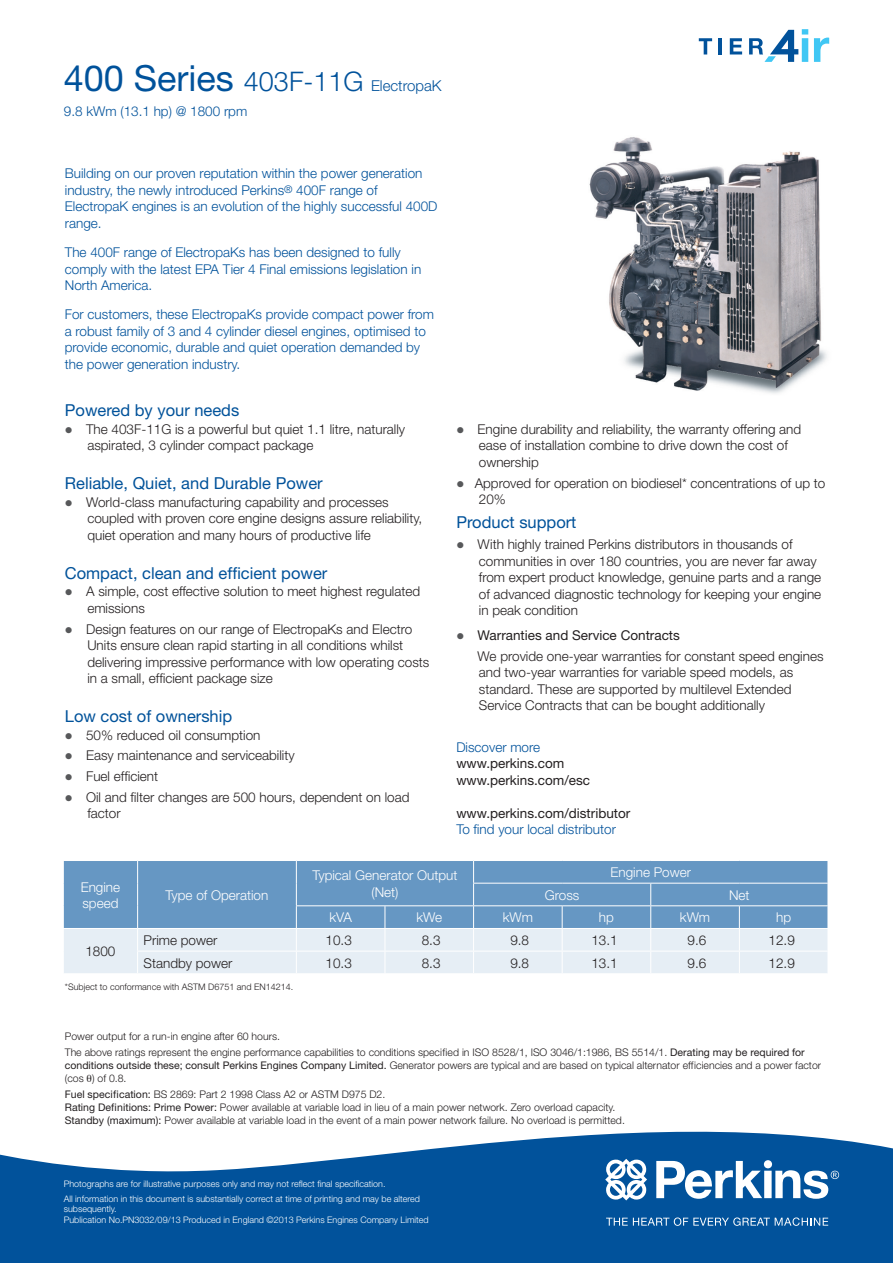
<style>
.page{position:relative;width:893px;height:1263px;background:#fff}
.page>*{position:absolute;margin:0;border:0;box-sizing:border-box;transform-origin:0 0}
.Benefits_Titles__blu{font:16.5px "Helvetica Neue";color:#01529a}
.Indent{font:16.5px "Helvetica Neue";color:#01529a}
.Title_-_Engine_Serie{font:300 15px "Helvetica Neue";color:#00529b}
.Indent-2{font:300 13.5px/16.5px "Helvetica Neue";color:#231f20}
.Body_Text_Blue{font:300 13.5px/16.5px "Helvetica Neue";color:#00529b}
.Body_Text_Black{font:300 13.5px/16.5px "Helvetica Neue";color:#fff}
.Body_Text_Black-2{font:300 13.5px "Helvetica Neue";color:#231f20}
.Body_Text_Black-3{font:13.5px "Helvetica Neue";color:#231f20}
.Indent-3{font:13.5px "Helvetica Neue";color:#231f20}
.Benefits_Titles__blu-2{font:300 13.5px "Helvetica Neue";color:#00529b}
.Body_Text_Black-4{font:300 10.5px/12.6px "Helvetica Neue";color:#231f20}
.t1{font:300 9px/15px "Helvetica Neue";color:#fff}
.Disclaimer_and_Pub_N{font:300 9px "Helvetica Neue";color:#231f20}
.s1{font-weight:400;font-size:36px}
.s2{font-size:27px}
.s3{font-size:10.5px}
.s4{color:#57585a}
.s5{font-weight:400}
</style>
<div class="page">
<svg style="left:0;top:1131px;width:893px;height:132px;fill:#01529b"></svg>
<svg style="left:606px;top:1217px;width:222px;height:9px;background:#437fb5"></svg>
<svg style="left:605px;top:1159px;width:42px;height:41px"></svg>
<svg style="left:656px;top:1160px;width:183px;height:39px"></svg>
<svg style="left:814px;top:38px;width:15px;height:24px"></svg>
<svg style="left:699px;top:38px;width:13px;height:16px"></svg>
<hr style="left:718px;top:38px;width:4px;height:16px;background:#01529b">
<svg style="left:730px;top:38px;width:12px;height:16px"></svg>
<svg style="left:749px;top:29px;width:59px;height:33px"></svg>
<svg style="left:63px;top:861px;width:765px;height:112px;background:#9cbbd8"></svg>
<img style="left:589px;top:137px;width:238px;height:257px">
<p class="Title_-_Engine_Serie" style="left:64px;top:76px;width:379px"><span class="s1">400 Series</span> <span class="s2">403F-11G</span> ElectropaK</p>
<p class="Body_Text_Blue" style="left:64px;top:102px;width:185px">9.8 kWm (13.1 hp) @ 1800 rpm</p>
<p class="Body_Text_Blue" style="left:65px;top:165px;width:374px">Building on our proven reputation within the power generation industry, the newly introduced Perkins<span class="s3">®</span> 400F range of ElectropaK engines is an evolution of the highly successful 400D range.</p>
<p class="Body_Text_Blue" style="left:65px;top:244px;width:358px">The 400F range of ElectropaKs has been designed to fully comply with the latest EPA Tier 4 Final emissions legislation in<br>North America.</p>
<p class="Body_Text_Blue" style="left:65px;top:306px;width:371px">For customers, these ElectropaKs provide compact power from a robust family of 3 and 4 cylinder diesel engines, optimised to provide economic, durable and quiet operation demanded by the power generation industry.</p>
<p class="Benefits_Titles__blu" style="left:65px;top:400px;width:176px">Powered by your needs</p>
<p class="Indent-2" style="left:87px;top:420px;width:319px;text-indent:-22px"><span class="s4">●</span> The 403F-11G is a powerful but quiet 1.1 litre, naturally aspirated, 3 cylinder compact package</p>
<p class="Benefits_Titles__blu" style="left:65px;top:473px;width:259px">Reliable, Quiet, and Durable Power</p>
<p class="Indent-2" style="left:87px;top:493px;width:336px;text-indent:-22px"><span class="s4">●</span> World-class manufacturing capability and processes coupled with proven core engine designs assure reliability, quiet operation and many hours of productive life</p>
<p class="Benefits_Titles__blu" style="left:65px;top:563px;width:264px">Compact, clean and efficient power</p>
<p class="Indent-2" style="left:87px;top:583px;width:334px;text-indent:-22px"><span class="s4">●</span> A simple, cost effective solution to meet highest regulated emissions</p>
<p class="Indent-2" style="left:87px;top:620px;width:344px;text-indent:-22px"><span class="s4">●</span> Design features on our range of ElectropaKs and Electro Units ensure clean rapid starting in all conditions whilst delivering impressive performance with low operating costs in a small, efficient package size</p>
<p class="Benefits_Titles__blu" style="left:65px;top:706px;width:169px">Low cost of ownership</p>
<p class="Indent-2" style="left:65px;top:726px;width:197px"><span class="s4">●</span> 50% reduced oil consumption</p>
<p class="Indent-2" style="left:65px;top:747px;width:231px"><span class="s4">●</span> Easy maintenance and serviceability</p>
<p class="Indent-2" style="left:65px;top:768px;width:95px"><span class="s4">●</span> Fuel efficient</p>
<p class="Indent-2" style="left:87px;top:788px;width:324px;text-indent:-22px"><span class="s4">●</span> Oil and filter changes are 500 hours, dependent on load factor</p>
<p class="Indent-2" style="left:479px;top:421px;width:324px;text-indent:-22px"><span class="s4">●</span> Engine durability and reliability, the warranty offering and ease of installation combine to drive down the cost of ownership</p>
<p class="Indent-2" style="left:479px;top:474px;width:348px;text-indent:-22px"><span class="s4">●</span> Approved for operation on biodiesel* concentrations of up to<br>20%</p>
<p class="Indent" style="left:456px;top:513px;width:122px">Product support</p>
<p class="Indent-2" style="left:479px;top:536px;width:344px;text-indent:-22px"><span class="s4">●</span> With highly trained Perkins distributors in thousands of communities in over 180 countries, you are never far away from expert product knowledge, genuine parts and a range of advanced diagnostic technology for keeping your engine in peak condition</p>
<p class="Indent-3" style="left:456px;top:627px;width:225px"><span class="s4">●</span> Warranties and Service Contracts</p>
<p class="Indent-2" style="left:478px;top:647px;width:347px">We provide one-year warranties for constant speed engines and two-year warranties for variable speed models, as standard. These are supported by multilevel Extended Service Contracts that can be bought additionally</p>
<p class="Body_Text_Blue" style="left:456px;top:738px;width:85px">Discover more</p>
<p class="Body_Text_Black-3" style="left:456px;top:755px;width:109px">www.perkins.com</p>
<p class="Body_Text_Black-3" style="left:456px;top:772px;width:135px">www.perkins.com/esc</p>
<p class="Body_Text_Black-3" style="left:456px;top:805px;width:175px">www.perkins.com/distributor</p>
<p class="Benefits_Titles__blu-2" style="left:456px;top:821px;width:161px">To find your local distributor</p>
<p class="Body_Text_Black" style="left:81px;top:878px;width:41px">Engine speed</p>
<p class="Body_Text_Black" style="left:166px;top:886px;width:104px">Type of Operation</p>
<p class="Body_Text_Black" style="left:312px;top:867px;width:147px;text-align:center">Typical Generator Output (Net)</p>
<p class="Body_Text_Black" style="left:610px;top:864px;width:82px">Engine Power</p>
<p class="Body_Text_Black" style="left:545px;top:886px;width:36px">Gross</p>
<p class="Body_Text_Black" style="left:729px;top:886px;width:22px">Net</p>
<p class="Body_Text_Black" style="left:329px;top:909px;width:24px">kVA</p>
<p class="Body_Text_Black" style="left:416px;top:909px;width:27px">kWe</p>
<p class="Body_Text_Black" style="left:503px;top:909px;width:32px">kWm</p>
<p class="Body_Text_Black" style="left:599px;top:909px;width:16px">hp</p>
<p class="Body_Text_Black" style="left:680px;top:909px;width:32px">kWm</p>
<p class="Body_Text_Black" style="left:776px;top:909px;width:16px">hp</p>
<p class="Body_Text_Black-2" style="left:85px;top:943px;width:32px">1800</p>
<p class="Body_Text_Black-2" style="left:144px;top:932px;width:75px">Prime power</p>
<p class="Body_Text_Black-2" style="left:326px;top:932px;width:28px">10.3</p>
<p class="Body_Text_Black-2" style="left:422px;top:932px;width:20px">8.3</p>
<p class="Body_Text_Black-2" style="left:510px;top:932px;width:20px">9.8</p>
<p class="Body_Text_Black-2" style="left:591px;top:932px;width:28px">13.1</p>
<p class="Body_Text_Black-2" style="left:687px;top:932px;width:20px">9.6</p>
<p class="Body_Text_Black-2" style="left:769px;top:932px;width:28px">12.9</p>
<p class="Body_Text_Black-2" style="left:144px;top:955px;width:90px">Standby power</p>
<p class="Body_Text_Black-2" style="left:326px;top:955px;width:28px">10.3</p>
<p class="Body_Text_Black-2" style="left:422px;top:955px;width:20px">8.3</p>
<p class="Body_Text_Black-2" style="left:510px;top:955px;width:20px">9.8</p>
<p class="Body_Text_Black-2" style="left:591px;top:955px;width:28px">13.1</p>
<p class="Body_Text_Black-2" style="left:687px;top:955px;width:20px">9.6</p>
<p class="Body_Text_Black-2" style="left:769px;top:955px;width:28px">12.9</p>
<p class="Disclaimer_and_Pub_N" style="left:65px;top:982px;width:230px">*Subject to conformance with ASTM D6751 and EN14214.</p>
<p class="Body_Text_Black-4" style="left:65px;top:1029px;width:217px">Power output for a run-in engine after 60 hours.</p>
<p class="Body_Text_Black-4" style="left:65px;top:1046px;width:758px">The above ratings represent the engine performance capabilities to conditions specified in ISO 8528/1, ISO 3046/1:1986, BS 5514/1. <span class="s5">Derating may be required for conditions outside these; consult Perkins Engines Company Limited.</span> Generator powers are typical and are based on typical alternator efficiencies and a power factor (cos ) of 0.8.</p>
<p class="Body_Text_Black-4" style="left:65px;top:1088px;width:322px"><span class="s5">Fuel specification:</span> BS 2869: Part 2 1998 Class A2 or ASTM D975 D2.</p>
<p class="Body_Text_Black-4" style="left:65px;top:1101px;width:552px"><span class="s5">Rating Definitions: Prime Power:</span> Power available at variable load in lieu of a main power network. Zero overload capacity.</p>
<p class="Body_Text_Black-4" style="left:65px;top:1113px;width:562px"><span class="s5">Standby (maximum):</span> Power available at variable load in the event of a main power network failure. No overload is permitted.</p>
<p class="t1" style="left:64px;top:1176px;width:358px">Photographs are for illustrative purposes only and may not reflect final specification.<br>All information in this document is substantially correct at time of printing and may be altered</p>
<p class="t1" style="left:64px;top:1203px;width:366px;line-height:10.8px">subsequently.<br>Publication No.PN3032/09/13 Produced in England ©2013 Perkins Engines Company Limited</p>
</div>
